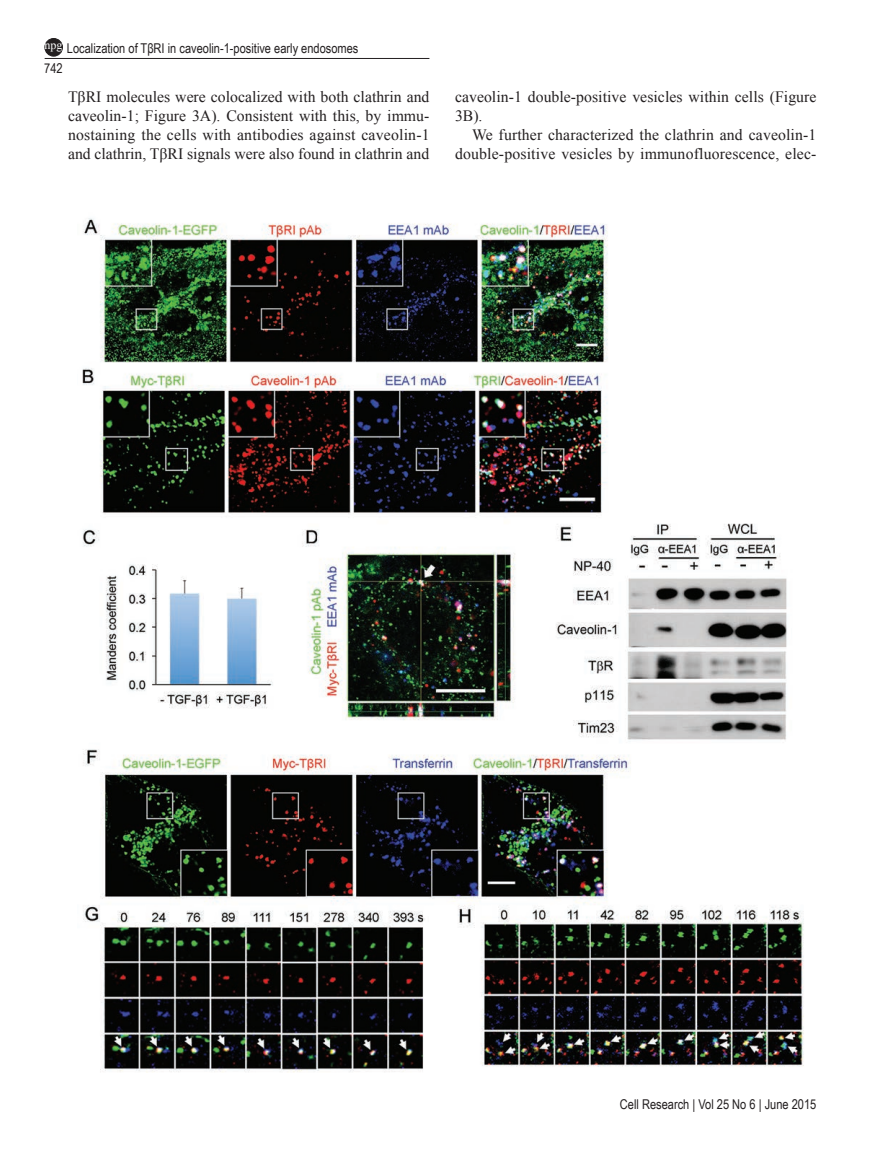
<style>
.page{position:relative;width:893px;height:1170px;background:#fff}
.page>*{position:absolute;margin:0;border:0;box-sizing:border-box;transform-origin:0 0}
.t1{font:15.75px/18.8px "Times New Roman";letter-spacing:.005em;color:#231f20;text-align:justify}
.t2{font:13.5px "Arial Narrow";color:#231f20}
.t3{font:12px "Times New Roman";color:#fff}
</style>
<div class="page">
<hr style="left:45px;top:58px;width:384px;height:1px;background:#231f20">
<div style="left:45px;top:38px;width:17px;height:18px;background:#231f20;border-radius:50%"></div>
<div style="left:45px;top:38px;width:18px;height:18px;border:1px solid #231f20;border-radius:50%"></div>
<img style="left:82px;top:218px;width:722px;height:853px">
<p class="t2" style="left:67px;top:39px;width:293px">Localization of TβRI in caveolin-1-positive early endosomes</p>
<p class="t3" style="left:45px;top:37px;width:20px">npg</p>
<p class="t2" style="left:44px;top:58px;width:20px">742</p>
<p class="t1" style="left:68px;top:87px;width:363px">TβRI molecules were colocalized with both clathrin and caveolin-1; Figure 3A). Consistent with this, by immu&shy;nostaining the cells with antibodies against caveolin-1 and clathrin, TβRI signals were also found in clathrin and</p>
<p class="t1" style="left:455px;top:87px;width:363px">caveolin-1 double-positive vesicles within cells (Figure<br>3B).</p>
<p class="t1" style="left:455px;top:125px;width:363px;text-align:right">We further characterized the clathrin and caveolin-1 double-positive vesicles by immunofluorescence, elec-</p>
<p class="t2" style="left:620px;top:1094px;width:198px">Cell Research | Vol 25 No 6 | June 2015</p>
</div>
